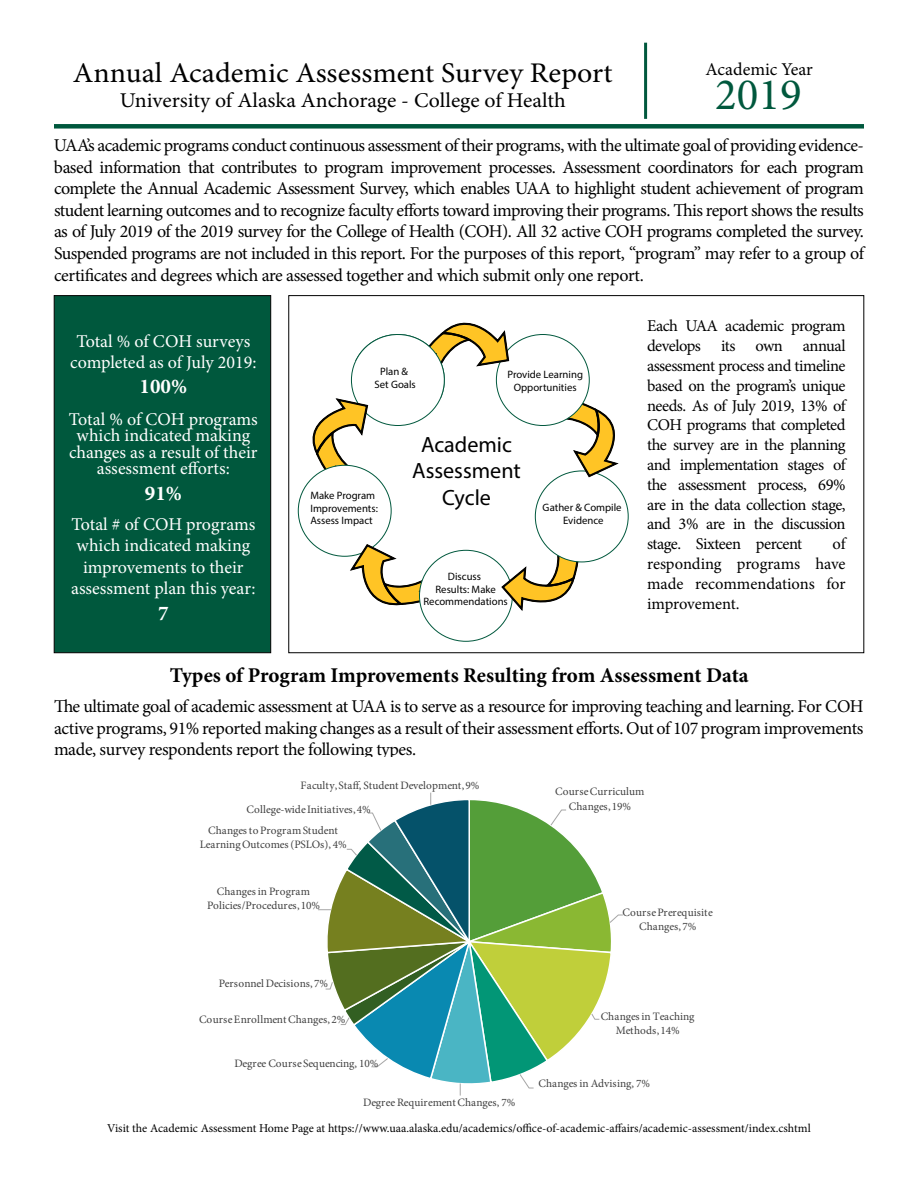
<style>
.page{position:relative;width:918px;height:1188px;background:#fff}
.page>*{position:absolute;margin:0;border:0;box-sizing:border-box;transform-origin:0 0}
.t1{font:45px "Minion Pro";color:#00583d}
.t2{font:28.5px "Minion Pro";color:#000;scale:1.05 1}
.t3{font:22.2px/26.5px "Myriad Pro";color:#000;text-align:center}
.t4{font:700 21px "Minion Pro";letter-spacing:-.005em;color:#000}
.t5{font:21px "Minion Pro";letter-spacing:-.005em;color:#000;scale:1.04 1}
.t6{font:700 21px "Minion Pro";color:#fff}
.t7{font:18px/21.6px "Minion Pro";letter-spacing:-.02em;color:#000;text-align:justify}
.t8{font:18px/21.6px "Minion Pro";letter-spacing:-.005em;color:#fff;text-align:center}
.t9{font:18px "Minion Pro";color:#000}
.t10{font:16.5px/19.8px "Minion Pro";letter-spacing:-.02em;color:#000;text-align:justify}
.t11{font:12px "Minion Pro";color:#000}
.t12{font:11.4px/14.4px "Minion Pro";color:#404040;text-align:center}
.t13{font:10.8px/12.9px "Myriad Pro";color:#000;text-align:center}
</style>
<div class="page">
<div style="left:54px;top:124px;width:810px;height:5px;background:#00583d"></div>
<hr style="left:644px;top:43px;width:3px;height:76px;background:#00583d">
<div style="left:54px;top:295px;width:217px;height:358px;background:#00583d;border:1px solid #000"></div>
<svg style="left:345px;top:538px;width:97px;height:77px"></svg>
<div style="left:420px;top:550px;width:92px;height:91px;background:#fff;border-radius:50%"></div>
<svg style="left:500px;top:536px;width:81px;height:78px"></svg>
<div style="left:535px;top:471px;width:93px;height:91px;background:#fff;border-radius:50%"></div>
<svg style="left:549px;top:396px;width:70px;height:87px"></svg>
<div style="left:496px;top:335px;width:93px;height:91px;background:#fff;border-radius:50%"></div>
<svg style="left:301px;top:322px;width:221px;height:172px"></svg>
<svg style="left:318px;top:793px;width:305px;height:303px"></svg>
<h1 class="t2" style="left:73px;top:54px;width:516px">Annual Academic Assessment Survey Report</h1>
<h1 class="t5" style="left:120px;top:87px;width:430px">University of Alaska Anchorage - College of Health</h1>
<p class="t1" style="left:715px;top:65px;width:88px">2019</p>
<p class="t9" style="left:706px;top:57px;width:109px">Academic Year</p>
<p class="t7" style="left:54px;top:134px;width:812px">UAA’s academic programs conduct continuous assessment of their programs, with the ultimate goal of providing evidence&shy;based information that contributes to program improvement processes. Assessment coordinators for each program complete the Annual Academic Assessment Survey, which enables UAA to highlight student achievement of program student learning outcomes and to recognize faculty efforts toward improving their programs. This report shows the results as of July 2019 of the 2019 survey for the College of Health (COH). All 32 active COH programs completed the survey.<br>Suspended programs are not included in this report. For the purposes of this report, “program” may refer to a group of certificates and degrees which are assessed together and which submit only one report.</p>
<p class="t10" style="left:647px;top:316px;width:200px">Each UAA academic program develops its own annual assessment process and timeline based on the program’s unique needs. As of July 2019, 13% of COH programs that completed the survey are in the planning and implementation stages of the assessment process, 69% are in the data collection stage, and 3% are in the discussion stage. Sixteen percent</p>
<p class="t8" style="left:70px;top:330px;width:188px">Total % of COH surveys completed as of July 2019:</p>
<p class="t6" style="left:140px;top:372px;width:49px">100%</p>
<p class="t8" style="left:69px;top:411px;width:190px;line-height:16.5px">Total % of COH programs which indicated making changes as a result of their assessment efforts:</p>
<p class="t6" style="left:145px;top:478px;width:39px">91%</p>
<p class="t8" style="left:71px;top:513px;width:186px">Total # of COH programs which indicated making improvements to their assessment plan this year:</p>
<p class="t6" style="left:158px;top:598px;width:12px">7</p>
<p class="t13" style="left:375px;top:365px;width:43px">Plan &amp;<br>Set Goals</p>
<p class="t13" style="left:507px;top:367px;width:77px">Provide Learning<br>Opportunities</p>
<p class="t3" style="left:412px;top:430px;width:110px">Academic<br>Assessment<br>Cycle</p>
<p class="t13" style="left:310px;top:488px;width:69px;text-align:left">Make Program<br>Improvements:<br>Assess Impact</p>
<p class="t13" style="left:543px;top:501px;width:81px">Gather &amp; Compile<br>Evidence</p>
<p class="t10" style="left:647px;top:534px;width:200px;text-indent:185px">of responding programs have made recommendations for improvement.</p>
<p class="t13" style="left:424px;top:569px;width:86px">Discuss<br>Results: Make<br>Recommendations</p>
<h2 class="t4" style="left:170px;top:661px;width:580px">Types of Program Improvements Resulting from Assessment Data</h2>
<p class="t7" style="left:54px;top:696px;width:811px">The ultimate goal of academic assessment at UAA is to serve as a resource for improving teaching and learning. For COH active programs, 91% reported making changes as a result of their assessment efforts. Out of 107 program improvements made, survey respondents report the following types.</p>
<p class="t12" style="left:555px;top:785px;width:91px">Course Curriculum<br>Changes, 19%</p>
<p class="t12" style="left:301px;top:778px;width:180px">Faculty, Staff, Student Development, 9%</p>
<p class="t12" style="left:247px;top:802px;width:126px">College-wide Initiatives, 4%</p>
<p class="t12" style="left:200px;top:823px;width:148px">Changes to Program Student<br>Learning Outcomes (PSLOs), 4%</p>
<p class="t12" style="left:207px;top:884px;width:114px">Changes in Program<br>Policies/Procedures, 10%</p>
<p class="t12" style="left:219px;top:976px;width:111px">Personnel Decisions, 7%</p>
<p class="t12" style="left:199px;top:1012px;width:148px">Course Enrollment Changes, 2%</p>
<p class="t12" style="left:234px;top:1056px;width:145px">Degree Course Sequencing, 10%</p>
<p class="t12" style="left:363px;top:1095px;width:154px">Degree Requirement Changes, 7%</p>
<p class="t12" style="left:623px;top:905px;width:92px">Course Prerequisite<br>Changes, 7%</p>
<p class="t12" style="left:601px;top:1009px;width:95px">Changes in Teaching<br>Methods, 14%</p>
<p class="t12" style="left:539px;top:1076px;width:113px">Changes in Advising, 7%</p>
<p class="t11" style="left:107px;top:1120px;width:705px">Visit the Academic Assessment Home Page at https://www.uaa.alaska.edu/academics/office-of-academic-affairs/academic-assessment/index.cshtml</p>
</div>
